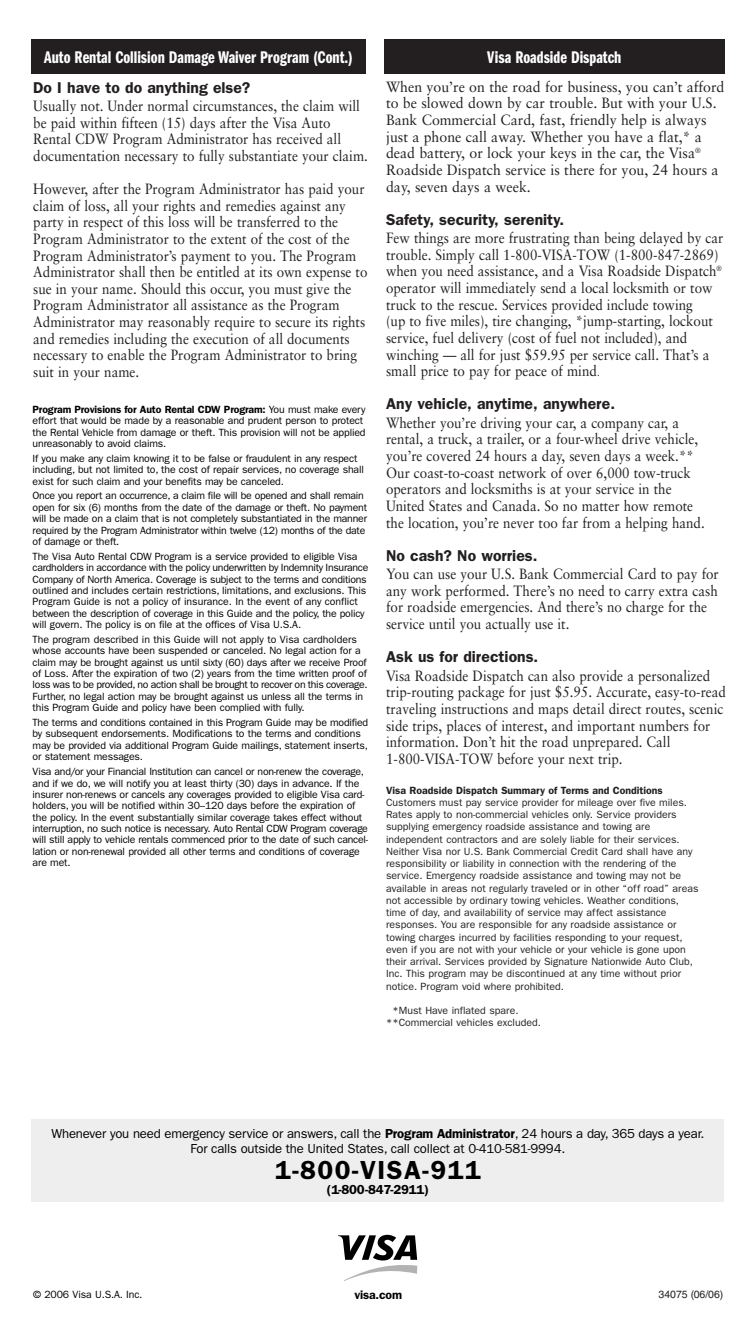
<style>
.page{position:relative;width:756px;height:1323px;background:#fff}
.page>*{position:absolute;margin:0;border:0;box-sizing:border-box;transform-origin:0 0}
.t1{font:600 26.25px "Franklin Gothic";letter-spacing:.06em;color:#000}
.t2{font:17.5px "Franklin Gothic Demi Cmpr";color:#fff}
.t3{font:600 15.75px "Franklin Gothic";color:#231f20}
.t4{font:600 15.75px "Franklin Gothic";letter-spacing:-.01em;color:#000}
.t5{font:14.88px/16.6px "Sabon";color:#231f20;scale:.9 1}
.t6{font:14.88px "Classical Garamond BT";letter-spacing:-.025em;color:#000}
.t7{font:14.88px/16.6px "Sabon";color:#231f20;scale:.95 1}
.t8{font:13.12px/15.2px "Franklin Gothic";letter-spacing:-.01em;color:#000;text-align:center}
.t9{font:600 13.12px "Franklin Gothic";letter-spacing:-.01em;color:#000}
.t10{font:600 12.25px "Franklin Gothic";letter-spacing:-.01em;color:#000}
.t11{font:10.5px/11.4px "Franklin Gothic";letter-spacing:-.01em;color:#000}
.t12{font:10.5px/12.2px "Franklin Gothic";color:#231f20}
.t13{font:600 10.5px "Franklin Gothic";color:#231f20}
.t14{font:10.5px "Helvetica";color:#231f20}
.s1{font-family:"Garamond";font-weight:300}
.s2{font-weight:600}
</style>
<div class="page">
<div style="left:32px;top:1120px;width:692px;height:82px;background:#eee"></div>
<svg style="left:338px;top:1235px;width:79px;height:46px"></svg>
<div style="left:32px;top:39px;width:334px;height:35px;background:#231f20"></div>
<div style="left:384px;top:39px;width:340px;height:35px;background:#231f20"></div>
<h2 class="t2" style="left:44px;top:50px;width:310px">Auto Rental Collision Damage Waiver Program (Cont.)</h2>
<h2 class="t2" style="left:487px;top:50px;width:136px">Visa Roadside Dispatch</h2>
<h3 class="t3" style="left:33px;top:82px;width:219px">Do I have to do anything else?</h3>
<h3 class="t5" style="left:33px;top:99px;width:373px">Usually not. Under normal circumstances, the claim will be paid within fifteen (15) days after the Visa Auto Rental CDW Program Administrator has received all documentation necessary to fully substantiate your claim.</h3>
<p class="t5" style="left:33px;top:182px;width:373px">However, after the Program Administrator has paid your claim of loss, all your rights and remedies against any party in respect of this loss will be transferred to the Program Administrator to the extent of the cost of the Program Administrator’s payment to you. The Program Administrator shall then be entitled at its own expense to sue in your name. Should this occur, you must give the Program Administrator all assistance as the Program Administrator may reasonably require to secure its rights and remedies including the execution of all documents necessary to enable the Program Administrator to bring suit in your name.</p>
<p class="t7" style="left:386px;top:80px;width:358px">When you’re on the road for business, you can’t afford to be slowed down by car trouble. But with your U.S.<br>Bank Commercial Card, fast, friendly help is always just a phone call away. Whether you have a flat,* a dead battery, or lock your keys in the car, the Visa<sup>® </sup>Roadside Dispatch service is there for you, 24 hours a day, seven days a week.</p>
<h3 class="t3" style="left:386px;top:214px;width:180px">Safety, security, serenity.</h3>
<p class="t5" style="left:386px;top:231px;width:376px">Few things are more frustrating than being delayed by car trouble. Simply call 1-800-VISA-TOW (1-800-847-2869) when you need assistance, and a Visa Roadside Dispatch<sup>® </sup>operator will immediately send a local locksmith or tow truck to the rescue. Services provided include towing<br>(up to five miles), tire changing, *jump-starting, lockout service, fuel delivery (cost of fuel not included), and winching — all for just $59.95 per service call. That’s a small price to pay for peace of mind<span class="s1">.</span></p>
<h3 class="t3" style="left:386px;top:399px;width:231px">Any vehicle, anytime, anywhere.</h3>
<p class="t5" style="left:386px;top:416px;width:356px">Whether you’re driving your car, a company car, a rental, a truck, a trailer, or a four-wheel drive vehicle, you’re covered 24 hours a day, seven days a week.** Our coast-to-coast network of over 6,000 tow-truck operators and locksmiths is at your service in the United States and Canada. So no matter how remote the location, you’re never too far from a helping hand.</p>
<h3 class="t3" style="left:386px;top:550px;width:153px">No cash? No worries.</h3>
<h3 class="t5" style="left:386px;top:567px;width:371px">You can use your U.S. Bank Commercial Card to pay for any work performed. There’s no need to carry extra cash for roadside emergencies. And there’s no charge for the service until you actually use it.</h3>
<h3 class="t3" style="left:386px;top:652px;width:154px">Ask us for directions.</h3>
<p class="t5" style="left:386px;top:669px;width:379px">Visa Roadside Dispatch can also provide a personalized trip-routing package for just $5.95. Accurate, easy-to-read traveling instructions and maps detail direct routes, scenic side trips, places of interest, and important numbers for information. Don’t hit the road unprepared. Call 1-800-VISA-TOW before your next trip.</p>
<p class="t13" style="left:386px;top:786px;width:278px">Visa Roadside Dispatch Summary of Terms and Conditions</p>
<p class="t12" style="left:386px;top:797px;width:314px">Customers must pay service provider for mileage over five miles.<br>Rates apply to non-commercial vehicles only. Service providers supplying emergency roadside assistance and towing are independent contractors and are solely liable for their services.<br>Neither Visa nor U.S. Bank Commercial Credit Card shall have any responsibility or liability in connection with the rendering of the service. Emergency roadside assistance and towing may not be available in areas not regularly traveled or in other “off road” areas not accessible by ordinary towing vehicles. Weather conditions, time of day, and availability of service may affect assistance responses. You are responsible for any roadside assistance or towing charges incurred by facilities responding to your request, even if you are not with your vehicle or your vehicle is gone upon their arrival. Services provided by Signature Nationwide Auto Club, Inc. This program may be discontinued at any time without prior notice. Program void where prohibited.</p>
<p class="t12" style="left:386px;top:1006px;width:156px;text-indent:6px">*Must Have inflated spare. **Commercial vehicles excluded.</p>
<h3 class="t4" style="left:42px;top:81px;width:202px">o I have to do anything else?</h3>
<h3 class="t6" style="left:169px;top:100px;width:199px">mal circumstances, the claim will</h3>
<h3 class="t6" style="left:39px;top:117px;width:329px">e paid within fifteen (15) days after the Visa Auto Rental</h3>
<h3 class="t6" style="left:32px;top:135px;width:332px">CDW Program Administrator has received all documen-</h3>
<h3 class="t6" style="left:32px;top:152px;width:291px">tation necessary to fully substantiate your claim.</h3>
<h3 class="t6" style="left:32px;top:210px;width:318px">party in respect of this loss will be transferred to the</h3>
<h3 class="t6" style="left:32px;top:227px;width:331px">Program Administrator to the extent of the cost of the</h3>
<h3 class="t6" style="left:32px;top:245px;width:335px">Program Administrator’s payment to you. The Program</h3>
<h3 class="t6" style="left:32px;top:262px;width:332px">Administrator shall then be entitled at its own expense</h3>
<h3 class="t6" style="left:32px;top:280px;width:327px">to sue in your name. Should this occur, you must give</h3>
<h3 class="t6" style="left:32px;top:297px;width:336px">the P ogram Administ ator all assistance as the Program</h3>
<h3 class="t6" style="left:41px;top:315px;width:22px">dm</h3>
<h3 class="t6" style="left:38px;top:332px;width:10px">n</h3>
<h3 class="t6" style="left:96px;top:332px;width:268px">ies including the execution of all documents</h3>
<h3 class="t6" style="left:180px;top:350px;width:184px">rogram Administrator to bring</h3>
<h3 class="t6" style="left:32px;top:368px;width:112px">suit in your name.</h3>
<p class="t11" style="left:33px;top:405px;width:335px"><span class="s2">Program Provisions for Auto Rental CDW Program:</span> You must make every effort that would be made by a reasonable and prudent person to protect the Rental Vehicle from damage or theft. This provision will not be applied unreasonably to avoid claims.</p>
<p class="t11" style="left:33px;top:454px;width:333px">If you make any claim knowing it to be false or fraudulent in any respect including, but not limited to, the cost of repair services, no coverage shall exist for such claim and your benefits may be canceled.</p>
<p class="t11" style="left:33px;top:491px;width:336px">Once you report an occurrence, a claim file will be opened and shall remain open for six (6) months from the date of the damage or theft. No payment will be made on a claim that is not completely substantiated in the manner required by the Program Administrator within twelve (12) months of the date of damage or theft.</p>
<p class="t11" style="left:33px;top:552px;width:337px">The Visa Auto Rental CDW Program is a service provided to eligible Visa cardholders in accordance with the policy underwritten by Indemnity Insurance Company of North America. Coverage is subject to the terms and conditions outlined and includes certain restrictions, limitations, and exclusions. This Program Guide is not a policy of insurance. In the event of any conflict between the description of coverage in this Guide and the policy, the policy will govern. The policy is on file at the offices of Visa U.S.A.</p>
<p class="t11" style="left:33px;top:635px;width:336px">The program described in this Guide will not apply to Visa cardholders whose accounts have been suspended or canceled. No legal action for a claim may be brought against us until sixty (60) days after we receive Proof of Loss. After the expiration of two (2) years from the time written proof of loss was to be provided, no action shall be brought to recover on this coverage.<br>Further, no legal action may be brought against us unless all the terms in this Program Guide and policy have been complied with fully.</p>
<p class="t11" style="left:33px;top:718px;width:337px">The terms and conditions contained in this Program Guide may be modified by subsequent endorsements. Modifications to the terms and conditions may be provided via additional Program Guide mailings, statement inserts, or statement messages.</p>
<p class="t11" style="left:33px;top:767px;width:337px">Visa and/or your Financial Institution can cancel or non-renew the coverage, and if we do, we will notify you at least thirty (30) days in advance. If the insurer non-renews or cancels any coverages provided to eligible Visa card&shy;holders, you will be notified within 30–120 days before the expiration of the policy. In the event substantially similar coverage takes effect without interruption, no such notice is necessary. Auto Rental CDW Program coverage will still apply to vehicle rentals commenced prior to the date of such cancel&shy;lation or non-renewal provided all other terms and conditions of coverage are met.</p>
<p class="t8" style="left:51px;top:1127px;width:655px">Whenever you need emergency service or answers, call the <span class="s2">Program Administrator</span>, 24 hours a day, 365 days a year.<br>For calls outside the United States, call collect at 0-410-581-9994.</p>
<h1 class="t1" style="left:275px;top:1161px;width:207px">1-800-VISA-911</h1>
<p class="t9" style="left:327px;top:1185px;width:104px">(1-800-847-2911)</p>
<p class="t11" style="left:33px;top:1290px;width:111px">© 2006 Visa U.S.A. Inc.</p>
<p class="t14" style="left:659px;top:1291px;width:66px">34075 (06/06)</p>
<p class="t10" style="left:354px;top:1291px;width:49px">visa.com</p>
</div>
